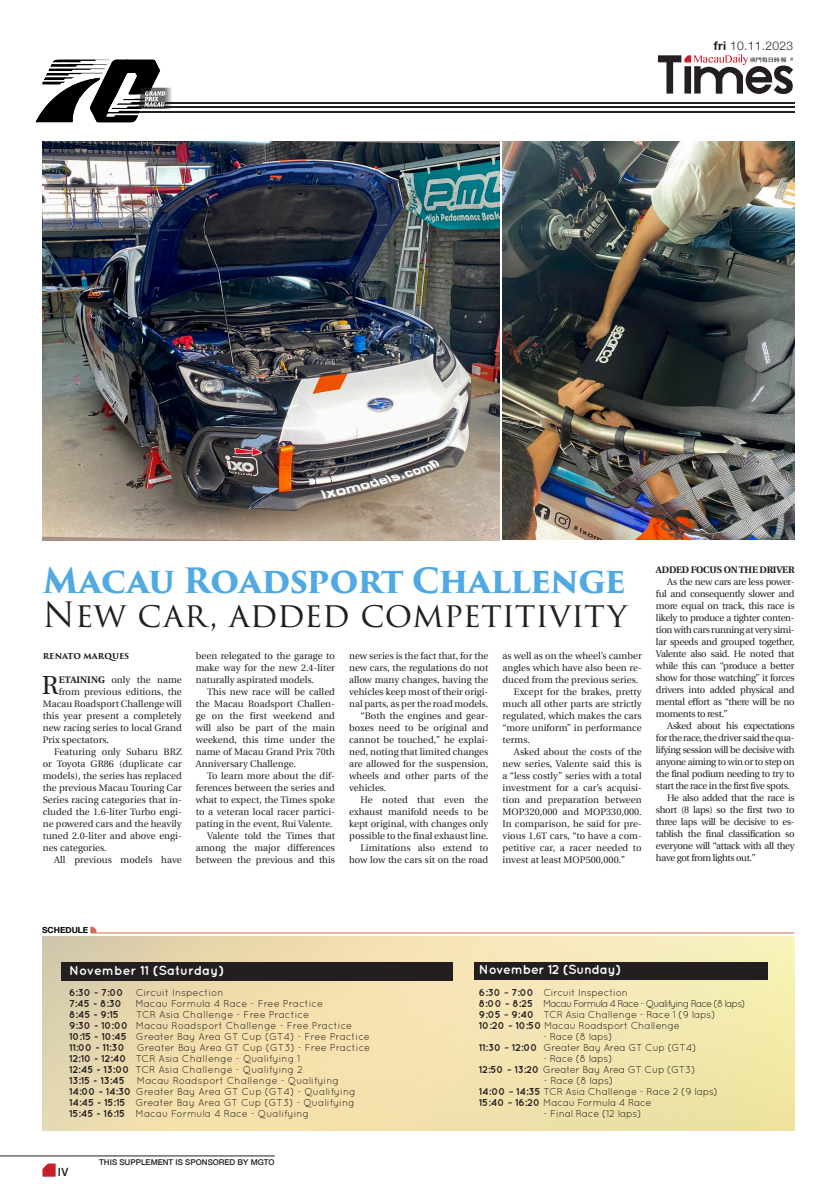
<style>
.page{position:relative;width:837px;height:1191px;background:#fff}
.page>*{position:absolute;margin:0;border:0;box-sizing:border-box;transform-origin:0 0}
.Titulo_2{font:34px "Trajan Pro 3";color:#231f20}
.Titulo_2-2{font:700 34px "Trajan Pro 3";letter-spacing:-.025em;color:#50a9e1}
.Texto_1{font:26.1px "Utopia";color:#231f20}
.t1{font:700 13px "Quicksand";color:#fff}
.t2{font:700 13px "Quicksand";letter-spacing:-.02em;color:#fff}
.Datas{font:300 12px "Helvetica Neue";letter-spacing:.025em;color:#231f20}
.t3{font:500 11.3px "Helvetica Neue";color:#231f20}
.t4{font:10px "Quicksand";color:#231f20}
.t5{font:10px "Quicksand";letter-spacing:-.02em;color:#231f20}
.t6{font:10px "Quicksand";letter-spacing:-.085em;color:#231f20}
.t7{font:700 10px "Quicksand";color:#231f20}
.Texto_1-2{font:9.5px/12px "Utopia";letter-spacing:.005em;color:#231f20;text-align:justify}
.Texto_1-3{font:700 9.5px "Utopia";letter-spacing:-.025em;color:#231f20}
.t8{font:700 8.4px "Helvetica Neue";color:#000}
.t9{font:500 8px "Helvetica Neue";color:#231f20}
.Texto_1-4{font:700 8px "Trajan Pro 3";color:#231f20}
.s1{font-weight:700}
</style>
<div class="page">
<hr style="left:91px;top:932px;width:703px;height:1px;background:#d66955">
<svg style="left:658px;top:54px;width:134px;height:40px"></svg>
<svg style="left:43px;top:1163px;width:12px;height:13px"></svg>
<hr style="left:0;top:1155px;width:274px;height:1px;background:#231f20">
<img style="left:43px;top:936px;width:751px;height:194px">
<div style="left:61px;top:962px;width:391px;height:18px;background:#231f20"></div>
<div style="left:474px;top:962px;width:292px;height:17px;background:#231f20"></div>
<hr style="left:307px;top:102px;width:487px;height:1px;background:#231f20">
<hr style="left:307px;top:106px;width:487px;height:2px;background:#231f20">
<hr style="left:307px;top:111px;width:487px;height:2px;background:#231f20">
<img style="left:43px;top:142px;width:456px;height:398px">
<img style="left:502px;top:142px;width:292px;height:398px">
<hr style="left:137px;top:102px;width:602px;height:1px;background:#231f20">
<hr style="left:137px;top:106px;width:602px;height:2px;background:#231f20">
<hr style="left:136px;top:111px;width:603px;height:2px;background:#231f20">
<img style="left:35px;top:59px;width:127px;height:64px">
<svg style="left:138px;top:88px;width:39px;height:21px"></svg>
<img style="left:142px;top:90px;width:23px;height:17px">
<svg style="left:90px;top:926px;width:6px;height:7px"></svg>
<p class="Datas" style="left:713px;top:36px;width:81px"><span class="s1">fri</span> 10.11.2023</p>
<p class="Titulo_2-2" style="left:43px;top:556px;width:584px">Macau Roadsport Challenge</p>
<p class="Titulo_2" style="left:43px;top:592px;width:585px">New car, added competitivity</p>
<p class="Texto_1-4" style="left:43px;top:650px;width:88px">RENATO MARQUES</p>
<p class="Texto_1" style="left:42px;top:671px;width:18px">R</p>
<p class="Texto_1-2" style="left:59px;top:673px;width:124px"><span class="s1">ETAINING</span> only the name</p>
<p class="Texto_1-2" style="left:59px;top:685px;width:124px">from previous editions, the</p>
<p class="Texto_1-2" style="left:43px;top:697px;width:140px">Macau Roadsport Challenge will</p>
<p class="Texto_1-2" style="left:43px;top:709px;width:140px">this year present a completely</p>
<p class="Texto_1-2" style="left:43px;top:721px;width:140px">new racing series to local Grand</p>
<p class="Texto_1-2" style="left:43px;top:733px;width:68px">Prix spectators.</p>
<p class="Texto_1-2" style="left:43px;top:745px;width:140px;text-indent:11px">Featuring only Subaru BRZ or Toyota GR86 (duplicate car models), the series has replaced the previous Macau Touring Car Series racing categories that in&shy;cluded the 1.6-liter Turbo engi&shy;ne powered cars and the heavily tuned 2.0-liter and above engi&shy;nes categories.</p>
<p class="Texto_1-2" style="left:54px;top:853px;width:129px">All previous models have</p>
<p class="Texto_1-2" style="left:196px;top:649px;width:141px">been relegated to the garage to make way for the new 2.4-liter naturally aspirated models.</p>
<p class="Texto_1-2" style="left:196px;top:685px;width:141px;text-indent:11px">This new race will be called the Macau Roadsport Challen&shy;ge on the first weekend and will also be part of the main weekend, this time under the name of Macau Grand Prix 70th Anniversary Challenge.</p>
<p class="Texto_1-2" style="left:196px;top:769px;width:141px;text-indent:11px">To learn more about the dif&shy;ferences between the series and what to expect, the Times spoke to a veteran local racer partici&shy;pating in the event, Rui Valente.</p>
<p class="Texto_1-2" style="left:196px;top:829px;width:141px;text-indent:11px">Valente told the Times that among the major differences between the previous and this</p>
<p class="Texto_1-2" style="left:349px;top:649px;width:141px">new series is the fact that, for the new cars, the regulations do not allow many changes, having the vehicles keep most of their origi&shy;nal parts, as per the road models.</p>
<p class="Texto_1-2" style="left:349px;top:709px;width:141px;text-indent:11px">“Both the engines and gear&shy;boxes need to be original and cannot be touched,” he explai&shy;ned, noting that limited changes are allowed for the suspension, wheels and other parts of the vehicles.</p>
<p class="Texto_1-2" style="left:349px;top:793px;width:141px;text-indent:11px">He noted that even the exhaust manifold needs to be kept original, with changes only possible to the final exhaust line.</p>
<p class="Texto_1-2" style="left:349px;top:841px;width:141px;text-align:right">Limitations also extend to how low the cars sit on the road</p>
<p class="Texto_1-2" style="left:502px;top:649px;width:141px">as well as on the wheel’s camber angles which have also been re&shy;duced from the previous series.</p>
<p class="Texto_1-2" style="left:502px;top:685px;width:141px;text-indent:11px">Except for the brakes, pretty much all other parts are strictly regulated, which makes the cars “more uniform” in performance terms.</p>
<p class="Texto_1-2" style="left:502px;top:745px;width:141px;text-indent:11px">Asked about the costs of the new series, Valente said this is a “less costly” series with a total investment for a car’s acquisi&shy;tion and preparation between MOP320,000 and MOP330,000.<br>In comparison, he said for pre&shy;vious 1.6T cars, “to have a com&shy;petitive car, a racer needed to invest at least MOP500,000.”</p>
<p class="Texto_1-3" style="left:655px;top:564px;width:140px">ADDED FOCUS ON THE DRIVER</p>
<p class="Texto_1-2" style="left:655px;top:576px;width:140px;text-indent:11px">As the new cars are less power&shy;ful and consequently slower and more equal on track, this race is likely to produce a tighter conten&shy;tion with cars running at very simi&shy;lar speeds and grouped together, Valente also said. He noted that while this can “produce a better show for those watching” it forces drivers into added physical and mental effort as “there will be no moments to rest.”</p>
<p class="Texto_1-2" style="left:655px;top:720px;width:140px;text-indent:11px">Asked about his expectations for the race, the driver said the qua&shy;lifying session will be decisive with anyone aiming to win or to step on the final podium needing to try to start the race in the first five spots.</p>
<p class="Texto_1-2" style="left:655px;top:792px;width:140px;text-indent:11px">He also added that the race is short (8 laps) so the first two to three laps will be decisive to es&shy;tablish the final classification so everyone will “attack with all they have got from lights out.”</p>
<p class="t8" style="left:42px;top:923px;width:48px">SCHEDULE</p>
<p class="t1" style="left:69px;top:962px;width:156px">November 11 (Saturday)</p>
<p class="t4" style="left:69px;top:986px;width:156px"><span class="s1">6:30 - 7:00</span> Circuit Inspection</p>
<p class="t7" style="left:69px;top:997px;width:54px">7:45 - 8:30</p>
<p class="t4" style="left:135px;top:997px;width:189px">Macau Formula 4 Race - Free Practice</p>
<p class="t7" style="left:69px;top:1008px;width:51px">8:45 - 9:15</p>
<p class="t4" style="left:136px;top:1008px;width:174px">TCR Asia Challenge - Free Practice</p>
<p class="t4" style="left:69px;top:1019px;width:285px"><span class="s1">9:30 - 10:00</span> Macau Roadsport Challenge - Free Practice</p>
<p class="t4" style="left:69px;top:1030px;width:302px"><span class="s1">10:15 - 10:45</span> Greater Bay Area GT Cup (GT4) - Free Practice</p>
<p class="t4" style="left:69px;top:1041px;width:303px"><span class="s1">11:00 - 11:30</span> Greater Bay Area GT Cup (GT3) - Free Practice</p>
<p class="t4" style="left:69px;top:1052px;width:233px"><span class="s1">12:10 - 12:40</span> TCR Asia Challenge - Qualifying 1</p>
<p class="t4" style="left:69px;top:1063px;width:235px"><span class="s1">12:45 - 13:00</span> TCR Asia Challenge - Qualifying 2</p>
<p class="t4" style="left:69px;top:1074px;width:271px"><span class="s1">13:15 - 13:45</span> Macau Roadsport Challenge - Qualifying</p>
<p class="t4" style="left:69px;top:1085px;width:288px"><span class="s1">14:00 - 14:30</span> Greater Bay Area GT Cup (GT4) - Qualifying</p>
<p class="t4" style="left:69px;top:1096px;width:287px"><span class="s1">14:45 - 15:15</span> Greater Bay Area GT Cup (GT3) - Qualifying</p>
<p class="t4" style="left:69px;top:1107px;width:241px"><span class="s1">15:45 - 16:15</span> Macau Formula 4 Race - Qualifying</p>
<p class="t3" style="left:58px;top:1163px;width:12px">IV</p>
<p class="t9" style="left:99px;top:1155px;width:177px">THIS SUPPLEMENT IS SPONSORED BY MGTO</p>
<p class="t2" style="left:478px;top:961px;width:143px">November 12 (Sunday)</p>
<p class="t5" style="left:478px;top:986px;width:150px"><span class="s1">6:30 ~ 7:00</span> Circuit Inspection</p>
<p class="t6" style="left:478px;top:997px;width:268px"><span class="s1">8:00 ~ 8:25</span> Macau Formula 4 Race - Qualifying Race (8 laps)</p>
<p class="t5" style="left:478px;top:1008px;width:238px"><span class="s1">9:05 ~ 9:40</span> TCR Asia Challenge - Race 1 (9 laps)</p>
<p class="t5" style="left:478px;top:1019px;width:202px"><span class="s1">10:20 ~ 10:50</span> Macau Roadsport Challenge</p>
<p class="t5" style="left:542px;top:1030px;width:71px">- Race (8 laps)</p>
<p class="t5" style="left:478px;top:1041px;width:219px"><span class="s1">11:30 ~ 12:00</span> Greater Bay Area GT Cup (GT4)</p>
<p class="t5" style="left:542px;top:1052px;width:71px">- Race (8 laps)</p>
<p class="t5" style="left:478px;top:1063px;width:218px"><span class="s1">12:50 ~ 13:20</span> Greater Bay Area GT Cup (GT3)</p>
<p class="t5" style="left:543px;top:1074px;width:71px">- Race (8 laps)</p>
<p class="t5" style="left:478px;top:1085px;width:240px"><span class="s1">14:00 ~ 14:35</span> TCR Asia Challenge - Race 2 (9 laps)</p>
<p class="t5" style="left:478px;top:1096px;width:174px"><span class="s1">15:40 ~ 16:20</span> Macau Formula 4 Race</p>
<p class="t5" style="left:543px;top:1107px;width:99px">- Final Race (12 laps)</p>
</div>
